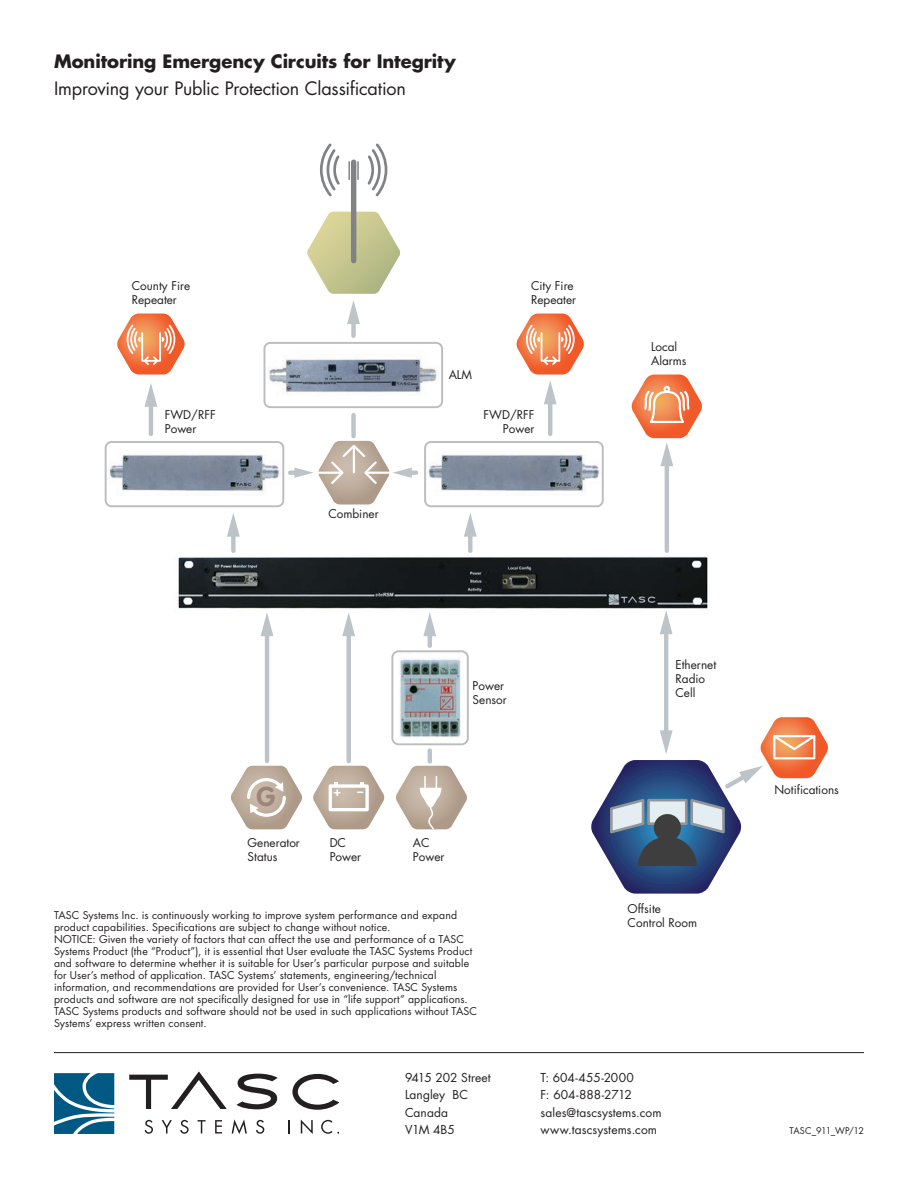
<style>
.page{position:relative;width:918px;height:1188px;background:#fff}
.page>*{position:absolute;margin:0;border:0;box-sizing:border-box;transform-origin:0 0}
.t1{font:700 26.85px "VAG Rounded";color:#9b8679}
.t2{font:18px "Futura";letter-spacing:-.01em;color:#231f20}
.t3{font:700 18px "Futura";color:#231f20}
.t4{font:700 12.75px "VAG Rounded";color:#fff}
.t5{font:12px/17.2px "Futura";letter-spacing:.005em;color:#231f20}
.t6{font:11.85px/14.1px "Futura";color:#231f20}
.t7{font:10.5px/12px "Futura";letter-spacing:.015em;color:#231f20}
.t8{font:9px "Futura";letter-spacing:-.03em;color:#231f20}
</style>
<div class="page">
<svg style="left:292px;top:1074px;width:47px;height:36px"></svg>
<svg style="left:129px;top:1072px;width:98px;height:37px"></svg>
<svg style="left:237px;top:1074px;width:41px;height:35px"></svg>
<svg style="left:54px;top:1073px;width:60px;height:61px"></svg>
<svg style="left:145px;top:1120px;width:8px;height:14px"></svg>
<svg style="left:162px;top:1120px;width:10px;height:14px"></svg>
<svg style="left:180px;top:1120px;width:9px;height:14px"></svg>
<svg style="left:198px;top:1120px;width:8px;height:14px"></svg>
<svg style="left:215px;top:1120px;width:7px;height:14px"></svg>
<svg style="left:232px;top:1119px;width:15px;height:15px"></svg>
<svg style="left:256px;top:1120px;width:8px;height:14px"></svg>
<svg style="left:288px;top:1120px;width:2px;height:14px"></svg>
<svg style="left:301px;top:1120px;width:12px;height:14px"></svg>
<svg style="left:321px;top:1120px;width:18px;height:14px"></svg>
<hr style="left:54px;top:1052px;width:810px;height:1px;background:#231f20">
<img style="left:178px;top:532px;width:531px;height:106px">
<img style="left:428px;top:454px;width:172px;height:38px">
<div style="left:424px;top:441px;width:180px;height:66px;border:2px solid #bcbdc0;border-radius:6px"></div>
<svg style="left:307px;top:212px;width:93px;height:82px"></svg>
<div style="left:351px;top:162px;width:5px;height:99px;background:#808285"></div>
<svg style="left:348px;top:162px;width:2px;height:17px"></svg>
<svg style="left:357px;top:162px;width:2px;height:17px"></svg>
<svg style="left:320px;top:143px;width:20px;height:54px"></svg>
<svg style="left:367px;top:143px;width:21px;height:54px"></svg>
<svg style="left:396px;top:766px;width:71px;height:63px"></svg>
<svg style="left:231px;top:766px;width:71px;height:63px"></svg>
<svg style="left:313px;top:766px;width:72px;height:63px"></svg>
<hr style="left:468px;top:532px;width:4px;height:19px;background:#bcc4c9">
<svg style="left:464px;top:513px;width:13px;height:24px"></svg>
<div style="left:290px;top:470px;width:8px;height:5px;background:#bcc4c9"></div>
<div style="left:408px;top:470px;width:8px;height:5px;background:#bcc4c9"></div>
<svg style="left:294px;top:441px;width:118px;height:64px"></svg>
<hr style="left:548px;top:400px;width:4px;height:34px;background:#bcc4c9">
<img style="left:109px;top:454px;width:171px;height:38px">
<div style="left:105px;top:441px;width:179px;height:66px;border:2px solid #bcbdc0;border-radius:6px"></div>
<div style="left:231px;top:532px;width:5px;height:19px;background:#bcc4c9"></div>
<svg style="left:227px;top:513px;width:13px;height:24px"></svg>
<hr style="left:149px;top:402px;width:4px;height:32px;background:#bcc4c9">
<svg style="left:145px;top:383px;width:12px;height:24px"></svg>
<hr style="left:664px;top:630px;width:4px;height:105px;background:#bcc4c9">
<svg style="left:660px;top:610px;width:13px;height:24px"></svg>
<hr style="left:665px;top:462px;width:4px;height:89px;background:#bcc4c9">
<div style="left:351px;top:320px;width:5px;height:16px;background:#bcc4c9"></div>
<svg style="left:347px;top:300px;width:13px;height:24px"></svg>
<div style="left:351px;top:415px;width:5px;height:21px;background:#bcc4c9"></div>
<svg style="left:591px;top:717px;width:237px;height:177px"></svg>
<svg style="left:631px;top:375px;width:71px;height:91px"></svg>
<div style="left:663px;top:386px;width:7px;height:7px;border:2px solid #fff;border-radius:50%"></div>
<hr style="left:428px;top:632px;width:4px;height:14px;background:#bcc4c9">
<svg style="left:423px;top:612px;width:13px;height:24px"></svg>
<hr style="left:428px;top:751px;width:4px;height:11px;background:#bcc4c9">
<hr style="left:347px;top:632px;width:4px;height:129px;background:#bcc4c9">
<svg style="left:342px;top:612px;width:13px;height:24px"></svg>
<hr style="left:265px;top:632px;width:4px;height:129px;background:#bcc4c9">
<svg style="left:261px;top:612px;width:12px;height:24px"></svg>
<img style="left:394px;top:653px;width:72px;height:93px">
<div style="left:391px;top:650px;width:78px;height:95px;border:2px solid #bcbdc0;border-radius:6px"></div>
<img style="left:268px;top:358px;width:169px;height:37px">
<div style="left:263px;top:342px;width:180px;height:66px;border:2px solid #bcbdc0;border-radius:6px"></div>
<svg style="left:516px;top:314px;width:68px;height:90px"></svg>
<svg style="left:117px;top:314px;width:68px;height:61px"></svg>
<h2 class="t3" style="left:54px;top:49px;width:404px">Monitoring Emergency Circuits for Integrity</h2>
<h2 class="t2" style="left:54px;top:76px;width:353px">Improving your Public Protection Classification</h2>
<p class="t6" style="left:132px;top:279px;width:60px">County Fire<br>Repeater</p>
<p class="t6" style="left:165px;top:407px;width:52px">FWD/RFF<br>Power</p>
<p class="t6" style="left:328px;top:507px;width:52px">Combiner</p>
<p class="t6" style="left:531px;top:279px;width:47px">City Fire<br>Repeater</p>
<p class="t6" style="left:449px;top:368px;width:25px">ALM</p>
<p class="t6" style="left:484px;top:407px;width:52px;text-align:right">FWD/RFF<br>Power</p>
<p class="t6" style="left:651px;top:340px;width:37px">Local<br>Alarms</p>
<p class="t6" style="left:473px;top:678px;width:36px">Power<br>Sensor</p>
<h1 class="t1" style="left:256px;top:781px;width:20px">G</h1>
<p class="t4" style="left:333px;top:784px;width:9px">+</p>
<p class="t4" style="left:357px;top:784px;width:8px">–</p>
<p class="t6" style="left:248px;top:836px;width:54px">Generator<br>Status</p>
<p class="t6" style="left:330px;top:836px;width:33px">DC<br>Power</p>
<p class="t6" style="left:413px;top:836px;width:33px">AC<br>Power</p>
<p class="t7" style="left:54px;top:909px;width:424px">TASC Systems Inc. is continuously working to improve system performance and expand product capabilities. Specifications are subject to change without notice.<br>NOTICE: Given the variety of factors that can affect the use and performance of a TASC Systems Product (the “Product”), it is essential that User evaluate the TASC Systems Product and software to determine whether it is suitable for User’s particular purpose and suitable for User’s method of application. TASC Systems’ statements, engineering/technical information, and recommendations are provided for User’s convenience. TASC Systems products and software are not specifically designed for use in “life support” applications.<br>TASC Systems products and software should not be used in such applications without TASC Systems’ express written consent.</p>
<p class="t6" style="left:676px;top:658px;width:42px">Ethernet<br>Radio<br>Cell</p>
<p class="t6" style="left:628px;top:901px;width:71px">Offsite<br>Control Room</p>
<p class="t5" style="left:405px;top:1069px;width:87px">9415 202 Street<br>Langley BC<br>Canada<br>V1M 4B5</p>
<p class="t5" style="left:541px;top:1069px;width:123px">T: 604-455-2000<br>F: 604-888-2712 sales@tascsystems.com www.tascsystems.com</p>
<p class="t6" style="left:774px;top:783px;width:66px">Notifications</p>
<p class="t8" style="left:790px;top:1124px;width:76px">TASC_911_WP/12</p>
</div>
